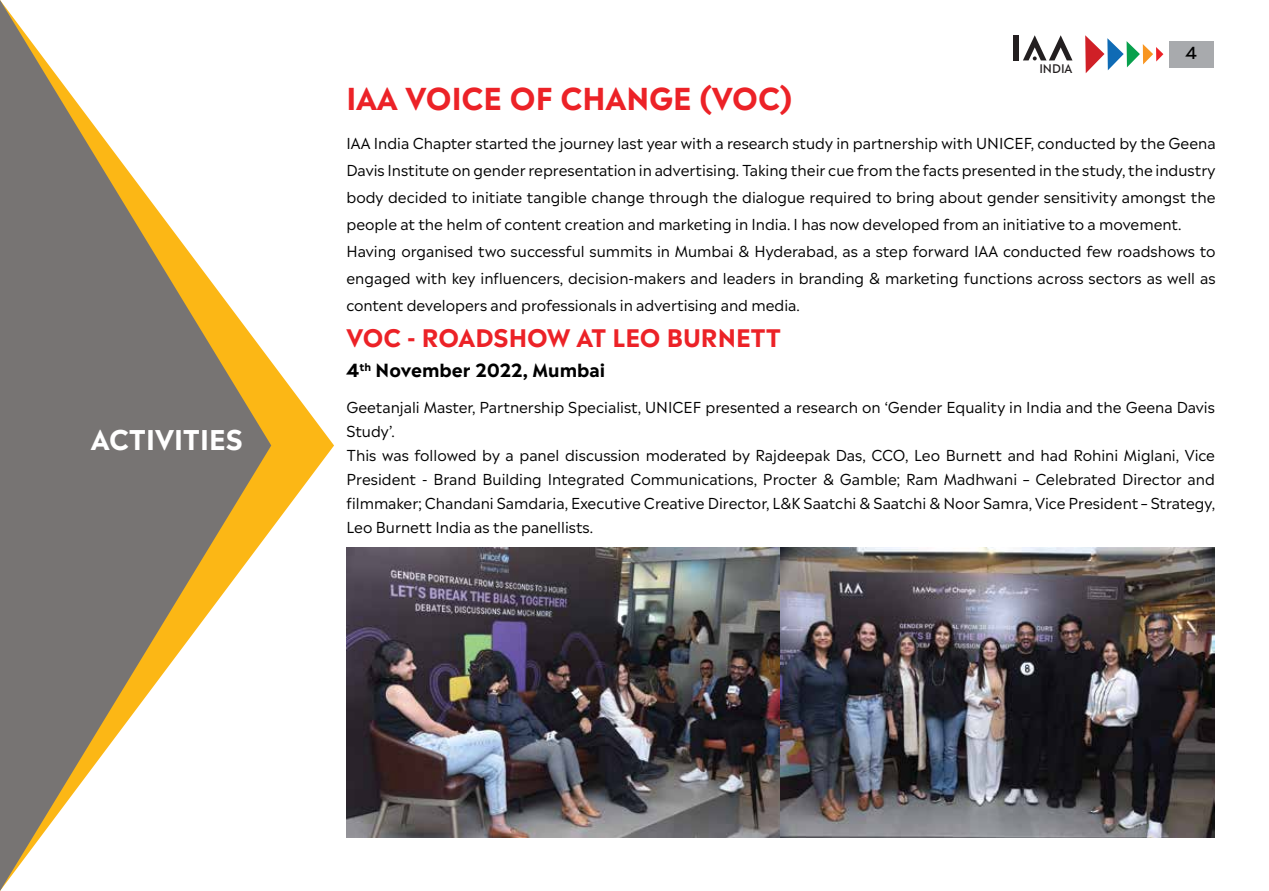
<style>
.page{position:relative;width:1269px;height:891px;background:#fff}
.page>*{position:absolute;margin:0;border:0;box-sizing:border-box;transform-origin:0 0}
.t1{font:700 30px "Madera";letter-spacing:-.005em;color:#ec2227}
.t2{font:700 27px "Madera";color:#fff}
.t3{font:700 24px "Madera";letter-spacing:-.005em;color:#ec2227}
.t4{font:700 18px "Madera";color:#010101}
.t5{font:500 16.5px "Madera";color:#010101}
.t6{font:15px/27px "Madera";color:#010101}
.t7{font:500 11.85px "Madera";color:#231f20}
</style>
<div class="page">
<svg style="left:271px;top:361px;width:63px;height:169px"></svg>
<svg style="left:0;top:0;width:271px;height:891px"></svg>
<div style="left:1014px;top:35px;width:5px;height:25px;background:#231f20"></div>
<svg style="left:1023px;top:35px;width:50px;height:25px"></svg>
<svg style="left:1085px;top:35px;width:78px;height:38px"></svg>
<div style="left:1169px;top:41px;width:45px;height:26px;background:#a8aaad"></div>
<img style="left:347px;top:547px;width:868px;height:290px">
<h2 class="t2" style="left:91px;top:416px;width:153px">ACTIVITIES</h2>
<p class="t7" style="left:1039px;top:58px;width:35px">INDIA</p>
<p class="t5" style="left:1185px;top:39px;width:13px">4</p>
<h1 class="t1" style="left:346px;top:72px;width:447px">IAA VOICE OF CHANGE (VOC)</h1>
<p class="t6" style="left:346px;top:128px;width:871px">IAA India Chapter started the journey last year with a research study in partnership with UNICEF, conducted by the Geena Davis Institute on gender representation in advertising. Taking their cue from the facts presented in the study, the industry body decided to initiate tangible change through the dialogue required to bring about gender sensitivity amongst the people at the helm of content creation and marketing in India. I has now developed from an initiative to a movement.<br>Having organised two successful summits in Mumbai &amp; Hyderabad, as a step forward IAA conducted few roadshows to engaged with key influencers, decision-makers and leaders in branding &amp; marketing functions across sectors as well as content developers and professionals in advertising and media.</p>
<h3 class="t3" style="left:346px;top:317px;width:436px">VOC - ROADSHOW AT LEO BURNETT</h3>
<p class="t4" style="left:346px;top:354px;width:260px">4<sup>th</sup> November 2022, Mumbai</p>
<p class="t6" style="left:346px;top:393px;width:870px;line-height:24px">Geetanjali Master, Partnership Specialist, UNICEF presented a research on ‘Gender Equality in India and the Geena Davis Study’.<br>This was followed by a panel discussion moderated by Rajdeepak Das, CCO, Leo Burnett and had Rohini Miglani, Vice President - Brand Building Integrated Communications, Procter &amp; Gamble; Ram Madhwani – Celebrated Director and filmmaker; Chandani Samdaria, Executive Creative Director, L&amp;K Saatchi &amp; Saatchi &amp; Noor Samra, Vice President – Strategy, Leo Burnett India as the panellists.</p>
</div>
